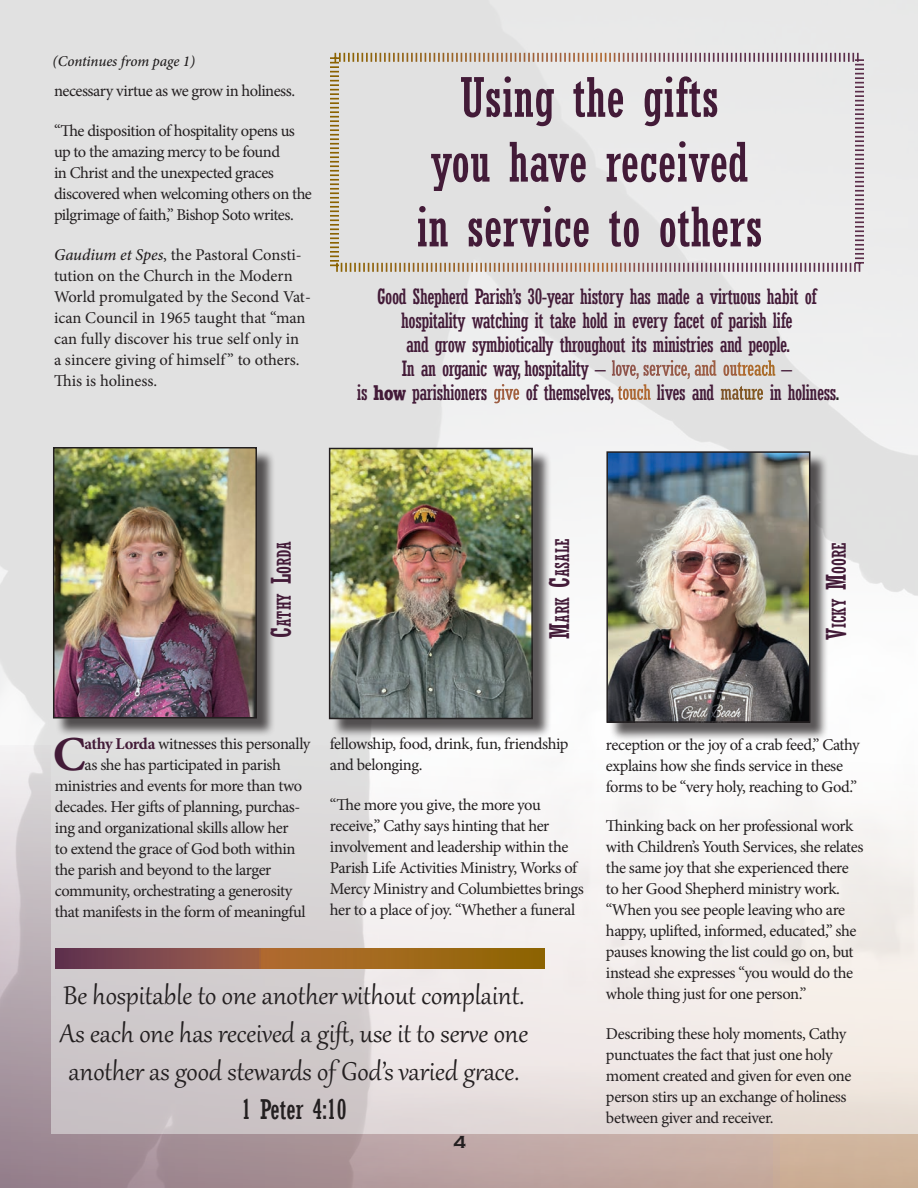
<style>
.page{position:relative;width:918px;height:1188px;background:#fff}
.page>*{position:absolute;margin:0;border:0;box-sizing:border-box;transform-origin:0 0}
.t1{font:condensed 54px/64.8px "Rockwell";color:#431b38;text-align:center}
.t2{font:700 48.75px "Minion Pro";color:#431b38}
.t3{font:31.5px/37.8px "Gabriola";color:#231f20;text-align:justify}
.t4{font:condensed 27px "Rockwell";color:#231f20}
.t5{font:condensed 21px/24px "Rockwell";letter-spacing:-.025em;color:#431b38;text-align:center}
.t6{font:condensed 18.9px "Rockwell";color:#431b38}
.t7{font:700 18px "Copperplate Gothic";color:#231f20}
.t8{font:16.5px/21px "Minion Pro";letter-spacing:-.025em;color:#231f20}
.t9{font:16.5px/21px "Minion Pro";color:#231f20}
.t10{font:italic 500 15px "Minion Pro";letter-spacing:-.01em;color:#231f20}
.s1{font-weight:500;font-style:italic}
.s2{color:#fff}
.s3{font-weight:700}
.s4{color:#231f20}
.s5{font-size:27px}
.s6{font-weight:700;color:#431b38}
</style>
<div class="page">
<img style="left:0;top:0;width:918px;height:1188px">
<svg style="left:56px;top:948px;width:488px;height:20px;background:#925b2e"></svg>
<svg style="left:328px;top:51px;width:538px;height:222px;background:#e1dfde"></svg>
<div style="left:55px;top:449px;width:221px;height:288px;background:#231f20;opacity:.75"></div>
<img style="left:56px;top:450px;width:198px;height:265px">
<div style="left:53px;top:447px;width:204px;height:271px;border:2px solid #231f20"></div>
<div style="left:331px;top:450px;width:220px;height:288px;background:#231f20;opacity:.75"></div>
<img style="left:332px;top:451px;width:198px;height:265px">
<div style="left:329px;top:448px;width:204px;height:271px;border:2px solid #231f20"></div>
<div style="left:609px;top:454px;width:220px;height:287px;background:#231f20;opacity:.75"></div>
<img style="left:609px;top:454px;width:198px;height:266px">
<div style="left:606px;top:451px;width:204px;height:272px;border:2px solid #231f20"></div>
<p class="t10" style="left:53px;top:51px;width:144px">(Continues from page 1)</p>
<p class="t8" style="left:54px;top:80px;width:243px">necessary virtue as we grow in holiness.</p>
<p class="t8" style="left:54px;top:120px;width:260px">“The disposition of hospitality opens us up to the amazing mercy to be found<br>in Christ and the unexpected graces discovered when welcoming others on the pilgrimage of faith,” Bishop Soto writes.</p>
<p class="t9" style="left:54px;top:244px;width:258px"><span class="s1">Gaudium et Spes</span>, the Pastoral Consti&shy;tution on the Church in the Modern World promulgated by the Second Vat&shy;ican Council in 1965 taught that “man can fully discover his true self only in<br>a sincere giving of himself ” to others.<br>This is holiness.</p>
<h1 class="t1" style="left:416px;top:66px;width:348px">Using the gifts<br>you have received in service to others</h1>
<p class="t5" style="left:357px;top:284px;width:484px">Good Shepherd Parish’s 30-year history has made a virtuous habit of hospitality watching it take hold in every facet of parish life<br>and grow symbiotically throughout its ministries and people.<br>In an organic way, hospitality – <span class="s2">love, service, and outreach</span> –<br>is <span class="s3">how</span> parishioners <span class="s2">give</span> of themselves, <span class="s2">touch</span> lives and <span class="s2">mature</span> in holiness<span class="s4">.</span></p>
<p class="t6" style="left:273px;top:638px;width:98px;rotate:-90deg"><span class="s5">C</span>athy <span class="s5">L</span>orda</p>
<p class="t6" style="left:551px;top:639px;width:102px;rotate:-90deg"><span class="s5">M</span>ark <span class="s5">C</span>asale</p>
<p class="t6" style="left:828px;top:640px;width:100px;rotate:-90deg"><span class="s5">V</span>icky <span class="s5">M</span>oore</p>
<h2 class="t2" style="left:53px;top:720px;width:34px">C</h2>
<p class="t8" style="left:85px;top:734px;width:227px"><span class="s6">athy Lorda</span> witnesses this personally</p>
<p class="t8" style="left:85px;top:755px;width:198px">as she has participated in parish</p>
<p class="t8" style="left:55px;top:776px;width:249px">ministries and events for more than two</p>
<p class="t8" style="left:55px;top:797px;width:247px">decades. Her gifts of planning, purchas-</p>
<p class="t8" style="left:55px;top:818px;width:235px">ing and organizational skills allow her</p>
<p class="t8" style="left:55px;top:839px;width:242px">to extend the grace of God both within</p>
<p class="t8" style="left:55px;top:860px;width:218px">the parish and beyond to the larger</p>
<p class="t8" style="left:55px;top:881px;width:239px">community, orchestrating a generosity</p>
<p class="t8" style="left:55px;top:902px;width:252px">that manifests in the form of meaningful</p>
<p class="t8" style="left:330px;top:734px;width:240px">fellowship, food, drink, fun, friendship and belonging.</p>
<p class="t8" style="left:330px;top:795px;width:255px">“The more you give, the more you receive,” Cathy says hinting that her involvement and leadership within the Parish Life Activities Ministry, Works of Mercy Ministry and Columbiettes brings her to a place of joy. “Whether a funeral</p>
<h3 class="t3" style="left:60px;top:974px;width:470px">Be hospitable to one another without complaint.<br>As each one has received a gift, use it to serve one another as good stewards of God’s varied grace.</h3>
<h3 class="t4" style="left:241px;top:1094px;width:107px">1 Peter 4:10</h3>
<p class="t7" style="left:453px;top:1132px;width:14px">4</p>
<p class="t8" style="left:606px;top:734px;width:255px">reception or the joy of a crab feed,” Cathy explains how she finds service in these forms to be “very holy, reaching to God.”</p>
<p class="t8" style="left:606px;top:816px;width:259px">Thinking back on her professional work with Children’s Youth Services, she relates the same joy that she experienced there to her Good Shepherd ministry work. “When you see people leaving who are happy, uplifted, informed, educated,” she pauses knowing the list could go on, but instead she expresses “you would do the whole thing just for one person.”</p>
<p class="t8" style="left:606px;top:1023px;width:247px">Describing these holy moments, Cathy punctuates the fact that just one holy moment created and given for even one person stirs up an exchange of holiness between giver and receiver.</p>
</div>
